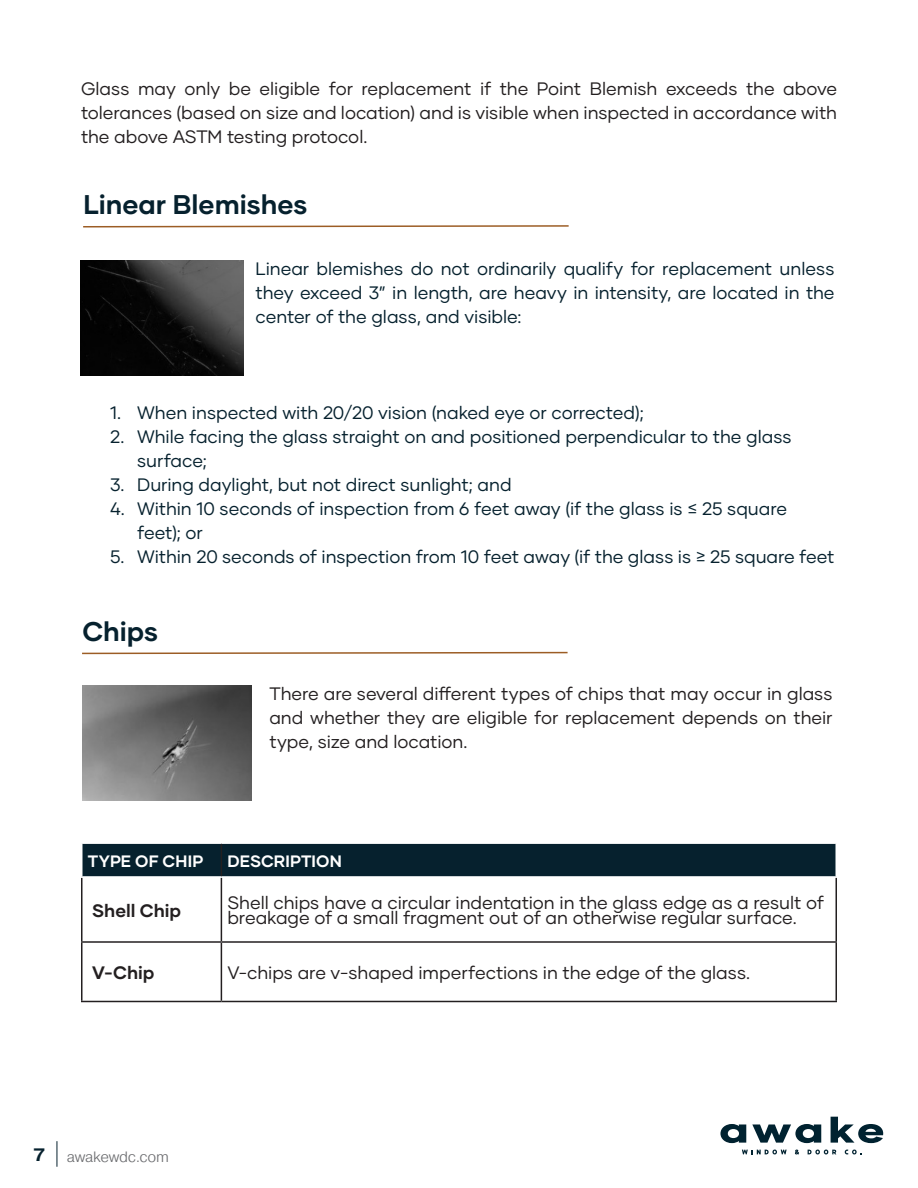
<style>
.page{position:relative;width:918px;height:1188px;background:#fff}
.page>*{position:absolute;margin:0;border:0;box-sizing:border-box;transform-origin:0 0}
.Text_8pt{font:700 27px "Gilmer";letter-spacing:-.005em;color:#06212e}
.Subheader_12pt{font:18px/24px "Gilmer";letter-spacing:-.005em;color:#231f20;text-align:justify}
.Subheader_12pt-2{font:18px/24px "Gilmer";letter-spacing:-.005em;color:#06212e}
.t1{font:700 18px "Gilmer";letter-spacing:-.005em;color:#231f20}
.t2{font:700 16.5px "Gilmer";letter-spacing:.01em;color:#fff}
.t3{font:300 15px "Pragmatica";letter-spacing:-.015em;color:#6c6d70}
.s1{font-weight:700;font-size:18px;color:#06212e}
</style>
<div class="page">
<svg style="left:57px;top:1141px;width:1px;height:26px"></svg>
<svg style="left:720px;top:1124px;width:26px;height:19px"></svg>
<svg style="left:752px;top:1124px;width:69px;height:19px"></svg>
<svg style="left:831px;top:1117px;width:52px;height:26px"></svg>
<svg style="left:742px;top:1150px;width:45px;height:4px"></svg>
<svg style="left:795px;top:1150px;width:4px;height:5px"></svg>
<svg style="left:808px;top:1150px;width:28px;height:4px"></svg>
<svg style="left:845px;top:1150px;width:17px;height:4px"></svg>
<svg style="left:83px;top:225px;width:486px;height:3px"></svg>
<img style="left:81px;top:260px;width:162px;height:115px">
<svg style="left:82px;top:651px;width:486px;height:4px"></svg>
<img style="left:82px;top:686px;width:170px;height:115px">
<div style="left:82px;top:844px;width:754px;height:32px;background:#06212e"></div>
<hr style="left:221px;top:844px;width:1px;height:32px;background:#231f20">
<hr style="left:81px;top:878px;width:1px;height:63px;background:#231f20">
<hr style="left:221px;top:878px;width:1px;height:63px;background:#231f20">
<hr style="left:836px;top:878px;width:1px;height:63px;background:#231f20">
<hr style="left:81px;top:941px;width:140px;height:2px;background:#231f20">
<hr style="left:81px;top:943px;width:1px;height:58px;background:#231f20">
<hr style="left:221px;top:941px;width:616px;height:2px;background:#231f20">
<hr style="left:221px;top:943px;width:1px;height:58px;background:#231f20">
<hr style="left:836px;top:943px;width:1px;height:58px;background:#231f20">
<hr style="left:81px;top:1001px;width:140px;height:1px;background:#231f20">
<hr style="left:221px;top:1001px;width:616px;height:1px;background:#231f20">
<p class="Subheader_12pt" style="left:81px;top:77px;width:758px">Glass may only be eligible for replacement if the Point Blemish exceeds the above tolerances (based on size and location) and is visible when inspected in accordance with the above ASTM testing protocol.</p>
<p class="Text_8pt" style="left:84px;top:188px;width:225px">Linear Blemishes</p>
<p class="Subheader_12pt-2" style="left:256px;top:256px;width:580px;text-align:justify">Linear blemishes do not ordinarily qualify for replacement unless they exceed 3” in length, are heavy in intensity, are located in the center of the glass, and visible:</p>
<p class="Subheader_12pt-2" style="left:110px;top:400px;width:535px">1. When inspected with 20/20 vision (naked eye or corrected);</p>
<p class="Subheader_12pt-2" style="left:137px;top:424px;width:656px;text-indent:-27px">2. While facing the glass straight on and positioned perpendicular to the glass surface;</p>
<p class="Subheader_12pt-2" style="left:110px;top:472px;width:403px">3. During daylight, but not direct sunlight; and</p>
<p class="Subheader_12pt-2" style="left:137px;top:496px;width:651px;text-indent:-27px">4. Within 10 seconds of inspection from 6 feet away (if the glass is ≤ 25 square feet); or</p>
<p class="Subheader_12pt-2" style="left:110px;top:544px;width:726px">5. Within 20 seconds of inspection from 10 feet away (if the glass is ≥ 25 square feet</p>
<p class="Text_8pt" style="left:82px;top:614px;width:77px">Chips</p>
<p class="Subheader_12pt" style="left:269px;top:681px;width:565px">There are several different types of chips that may occur in glass and whether they are eligible for replacement depends on their type, size and location.</p>
<p class="t2" style="left:88px;top:850px;width:117px">TYPE OF CHIP</p>
<p class="t2" style="left:227px;top:850px;width:116px">DESCRIPTION</p>
<p class="t1" style="left:92px;top:899px;width:91px">Shell Chip</p>
<p class="Subheader_12pt" style="left:227px;top:895px;width:598px;line-height:15px">Shell chips have a circular indentation in the glass edge as a result of breakage of a small fragment out of an otherwise regular surface.</p>
<p class="t1" style="left:92px;top:961px;width:64px">V-Chip</p>
<p class="Subheader_12pt" style="left:227px;top:960px;width:524px">V-chips are v-shaped imperfections in the edge of the glass.</p>
<p class="t3" style="left:34px;top:1147px;width:137px"><span class="s1">7</span> awakewdc.com</p>
</div>
